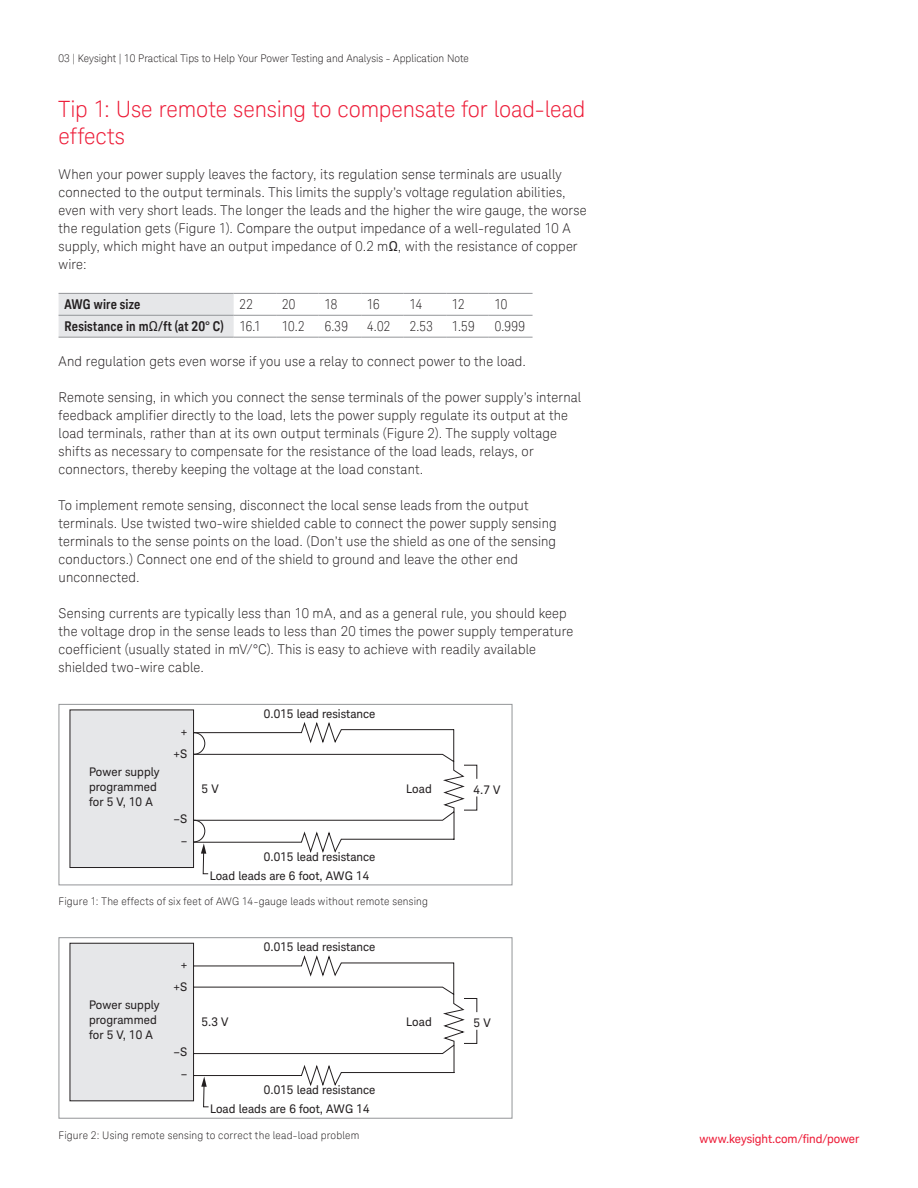
<style>
.page{position:relative;width:918px;height:1188px;background:#fff}
.page>*{position:absolute;margin:0;border:0;box-sizing:border-box;transform-origin:0 0}
.t1{font:300 22.5px/27px "Keysight Sans";letter-spacing:-.005em;color:#ed1a36}
.t2{font:300 13.5px/18px "Keysight Sans";letter-spacing:.01em;color:#231f20}
.t3{font:700 13.5px "Keysight Sans Condensed";letter-spacing:.01em;color:#231f20}
.t4{font:300 condensed 13.5px "Keysight Sans";letter-spacing:.015em;color:#231f20}
.t5{font:12px/15px "Keysight Sans";color:#231f20}
.t6{font:12px "Keysight Sans";letter-spacing:-.01em;color:#ed1a36}
.t7{font:300 10.5px "Keysight Sans";letter-spacing:.015em;color:#231f20}
.s1{font-family:"Keysight Sans";font-weight:300;font-stretch:condensed}
</style>
<div class="page">
<div style="left:59px;top:294px;width:175px;height:43px;background:#e6e7e9"></div>
<hr style="left:59px;top:293px;width:175px;height:1px;background:#939598">
<hr style="left:234px;top:293px;width:42px;height:1px;background:#939598">
<hr style="left:276px;top:293px;width:43px;height:1px;background:#939598">
<hr style="left:319px;top:293px;width:42px;height:1px;background:#939598">
<hr style="left:361px;top:293px;width:43px;height:1px;background:#939598">
<hr style="left:404px;top:293px;width:42px;height:1px;background:#939598">
<hr style="left:446px;top:293px;width:43px;height:1px;background:#939598">
<hr style="left:489px;top:293px;width:44px;height:1px;background:#939598">
<hr style="left:59px;top:315px;width:175px;height:1px;background:#939598">
<hr style="left:234px;top:315px;width:42px;height:1px;background:#939598">
<hr style="left:276px;top:315px;width:43px;height:1px;background:#939598">
<hr style="left:319px;top:315px;width:42px;height:1px;background:#939598">
<hr style="left:361px;top:315px;width:43px;height:1px;background:#939598">
<hr style="left:404px;top:315px;width:42px;height:1px;background:#939598">
<hr style="left:446px;top:315px;width:43px;height:1px;background:#939598">
<hr style="left:489px;top:315px;width:44px;height:1px;background:#939598">
<hr style="left:59px;top:337px;width:175px;height:1px;background:#939598">
<hr style="left:234px;top:337px;width:42px;height:1px;background:#939598">
<hr style="left:276px;top:337px;width:43px;height:1px;background:#939598">
<hr style="left:319px;top:337px;width:42px;height:1px;background:#939598">
<hr style="left:361px;top:337px;width:43px;height:1px;background:#939598">
<hr style="left:404px;top:337px;width:42px;height:1px;background:#939598">
<hr style="left:446px;top:337px;width:43px;height:1px;background:#939598">
<hr style="left:489px;top:337px;width:44px;height:1px;background:#939598">
<svg style="left:69px;top:709px;width:394px;height:159px"></svg>
<svg style="left:463px;top:764px;width:15px;height:47px"></svg>
<div style="left:59px;top:704px;width:453px;height:181px;border:1px solid #939598"></div>
<svg style="left:193px;top:732px;width:16px;height:143px"></svg>
<svg style="left:69px;top:942px;width:394px;height:160px"></svg>
<svg style="left:201px;top:1077px;width:8px;height:31px"></svg>
<svg style="left:463px;top:998px;width:15px;height:46px"></svg>
<div style="left:59px;top:937px;width:453px;height:182px;border:1px solid #939598"></div>
<p class="t7" style="left:59px;top:52px;width:412px">03 | Keysight | 10 Practical Tips to Help Your Power Testing and Analysis - Application Note</p>
<h1 class="t1" style="left:59px;top:96px;width:529px">Tip 1: Use remote sensing to compensate for load-lead effects</h1>
<p class="t2" style="left:59px;top:165px;width:530px">When your power supply leaves the factory, its regulation sense terminals are usually connected to the output terminals. This limits the supply’s voltage regulation abilities, even with very short leads. The longer the leads and the higher the wire gauge, the worse the regulation gets (Figure 1). Compare the output impedance of a well-regulated 10 A supply, which might have an output impedance of 0.2 mΩ, with the resistance of copper wire:</p>
<p class="t3" style="left:65px;top:296px;width:77px">AWG wire size</p>
<p class="t4" style="left:240px;top:296px;width:15px">22</p>
<p class="t4" style="left:282px;top:296px;width:15px">20</p>
<p class="t4" style="left:325px;top:296px;width:14px">18</p>
<p class="t4" style="left:367px;top:296px;width:14px">16</p>
<p class="t4" style="left:410px;top:296px;width:14px">14</p>
<p class="t4" style="left:452px;top:296px;width:14px">12</p>
<p class="t4" style="left:495px;top:296px;width:14px">10</p>
<p class="t3" style="left:65px;top:318px;width:198px">Resistance in mΩ/ft (at 20° C) <span class="s1">16.1</span></p>
<p class="t4" style="left:282px;top:318px;width:24px">10.2</p>
<p class="t4" style="left:325px;top:318px;width:25px">6.39</p>
<p class="t4" style="left:367px;top:318px;width:25px">4.02</p>
<p class="t4" style="left:410px;top:318px;width:25px">2.53</p>
<p class="t4" style="left:452px;top:318px;width:24px">1.59</p>
<p class="t4" style="left:495px;top:318px;width:32px">0.999</p>
<p class="t2" style="left:59px;top:352px;width:469px">And regulation gets even worse if you use a relay to connect power to the load.</p>
<p class="t2" style="left:59px;top:388px;width:524px">Remote sensing, in which you connect the sense terminals of the power supply’s internal feedback amplifier directly to the load, lets the power supply regulate its output at the load terminals, rather than at its own output terminals (Figure 2). The supply voltage shifts as necessary to compensate for the resistance of the load leads, relays, or connectors, thereby keeping the voltage at the load constant.</p>
<p class="t2" style="left:59px;top:496px;width:500px">To implement remote sensing, disconnect the local sense leads from the output terminals. Use twisted two-wire shielded cable to connect the power supply sensing terminals to the sense points on the load. (Don’t use the shield as one of the sensing conductors.) Connect one end of the shield to ground and leave the other end unconnected.</p>
<p class="t2" style="left:59px;top:604px;width:516px">Sensing currents are typically less than 10 mA, and as a general rule, you should keep the voltage drop in the sense leads to less than 20 times the power supply temperature coefficient (usually stated in mV/°C). This is easy to achieve with readily available shielded two-wire cable.</p>
<p class="t5" style="left:89px;top:764px;width:72px">Power supply programmed for 5 V, 10 A</p>
<p class="t5" style="left:181px;top:724px;width:8px">+</p>
<p class="t5" style="left:174px;top:746px;width:15px">+S</p>
<p class="t5" style="left:174px;top:811px;width:15px">–S</p>
<p class="t5" style="left:181px;top:833px;width:8px">–</p>
<p class="t5" style="left:264px;top:706px;width:113px">0.015 lead resistance</p>
<p class="t5" style="left:202px;top:781px;width:19px">5 V</p>
<p class="t5" style="left:406px;top:781px;width:27px">Load</p>
<p class="t5" style="left:264px;top:849px;width:113px">0.015 lead resistance</p>
<p class="t5" style="left:210px;top:868px;width:161px">Load leads are 6 foot, AWG 14</p>
<p class="t7" style="left:59px;top:895px;width:371px">Figure 1: The effects of six feet of AWG 14-gauge leads without remote sensing</p>
<p class="t5" style="left:89px;top:997px;width:72px">Power supply programmed for 5 V, 10 A</p>
<p class="t5" style="left:181px;top:957px;width:8px">+</p>
<p class="t5" style="left:174px;top:979px;width:15px">+S</p>
<p class="t5" style="left:174px;top:1044px;width:15px">–S</p>
<p class="t5" style="left:181px;top:1066px;width:8px">–</p>
<p class="t5" style="left:264px;top:939px;width:113px">0.015 lead resistance</p>
<p class="t5" style="left:202px;top:1014px;width:28px">5.3 V</p>
<p class="t5" style="left:406px;top:1014px;width:27px">Load</p>
<p class="t5" style="left:264px;top:1082px;width:113px">0.015 lead resistance</p>
<p class="t5" style="left:210px;top:1101px;width:161px">Load leads are 6 foot, AWG 14</p>
<p class="t7" style="left:59px;top:1129px;width:302px">Figure 2: Using remote sensing to correct the lead-load problem</p>
<p class="t5" style="left:474px;top:782px;width:28px">4.7 V</p>
<p class="t5" style="left:474px;top:1015px;width:19px">5 V</p>
<p class="t6" style="left:699px;top:1131px;width:161px">www.keysight.com/find/power</p>
</div>
